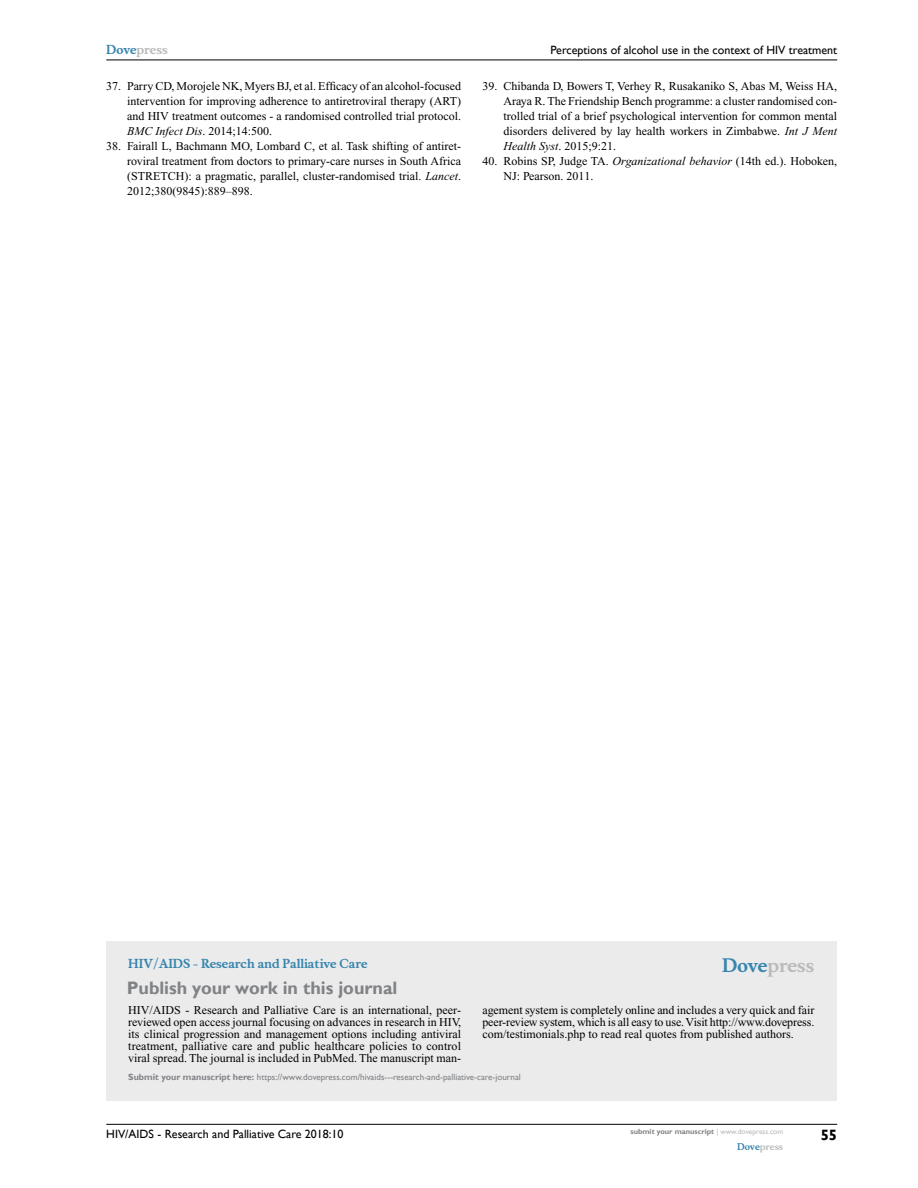
<style>
.page{position:relative;width:918px;height:1188px;background:#fff}
.page>*{position:absolute;margin:0;border:0;box-sizing:border-box;transform-origin:0 0}
.t1{font:700 18px "Gill Sans";color:#808285}
.t2{font:700 18px "Musee";color:#b8babc}
.t3{font:700 15px "Gill Sans";color:#000}
.t4{font:12px/15px "Times New Roman";color:#000;text-align:justify}
.t5{font:12px "Gill Sans";color:#000}
.t6{font:700 12px "Musee";color:#3785ad}
.t7{font:700 12px "Musee";color:#b8babc}
.t8{font:9px "Gill Sans";color:#808285}
.t9{font:700 9px "Musee";color:#b8babc}
.t10{font:700 7.5px "Gill Sans";color:#808285}
.s1{color:#3785ad}
.s2{font-style:italic}
.s3{font-weight:700}
.s4{font-weight:400;color:#b8babc}
</style>
<div class="page">
<div style="left:106px;top:941px;width:731px;height:159px;background:#ebebec"></div>
<hr style="left:106px;top:1124px;width:731px;height:1px;background:#000">
<hr style="left:106px;top:60px;width:731px;height:1px;background:#000">
<p class="t7" style="left:106px;top:43px;width:63px"><span class="s1">Dove</span>press</p>
<p class="t4" style="left:127px;top:79px;width:335px;text-indent:-21px">37. Parry CD, Morojele NK, Myers BJ, et al. Efficacy of an alcohol-focused intervention for improving adherence to antiretroviral therapy (ART) and HIV treatment outcomes - a randomised controlled trial protocol.<br><span class="s2">BMC Infect Dis</span>. 2014;14:500.</p>
<p class="t4" style="left:127px;top:139px;width:335px;text-indent:-21px">38. Fairall L, Bachmann MO, Lombard C, et al. Task shifting of antiret&shy;roviral treatment from doctors to primary-care nurses in South Africa (STRETCH): a pragmatic, parallel, cluster-randomised trial. <span class="s2">Lancet</span>.<br>2012;380(9845):889–898.</p>
<p class="t5" style="left:550px;top:43px;width:288px">Perceptions of alcohol use in the context of HIV treatment</p>
<p class="t4" style="left:503px;top:79px;width:335px;text-indent:-21px">39. Chibanda D, Bowers T, Verhey R, Rusakaniko S, Abas M, Weiss HA, Araya R. The Friendship Bench programme: a cluster randomised con&shy;trolled trial of a brief psychological intervention for common mental disorders delivered by lay health workers in Zimbabwe. <span class="s2">Int J Ment Health Syst</span>. 2015;9:21.</p>
<p class="t4" style="left:503px;top:154px;width:335px;text-indent:-21px">40. Robins SP, Judge TA. <span class="s2">Organizational behavior</span> (14th ed.). Hoboken,<br>NJ: Pearson. 2011.</p>
<p class="t6" style="left:128px;top:956px;width:241px">HIV/AIDS - Research and Palliative Care</p>
<h1 class="t1" style="left:127px;top:977px;width:272px">Publish your work in this journal</h1>
<h1 class="t2" style="left:722px;top:955px;width:94px"><span class="s1">Dove</span>press</h1>
<p class="t4" style="left:128px;top:1004px;width:334px;line-height:12px">HIV/AIDS - Research and Palliative Care is an international, peer&shy;reviewed open access journal focusing on advances in research in HIV, its clinical progression and management options including antiviral treatment, palliative care and public healthcare policies to control viral spread. The journal is included in PubMed. The manuscript man-</p>
<p class="t4" style="left:482px;top:1004px;width:334px;line-height:12px">agement system is completely online and includes a very quick and fair peer-review system, which is all easy to use. Visit http://www.dovepress. com/testimonials.php to read real quotes from published authors.</p>
<p class="t8" style="left:128px;top:1072px;width:394px"><span class="s3">Submit your manuscript here:</span> https://www.dovepress.com/hivaids---research-and-palliative-care-journal</p>
<p class="t5" style="left:106px;top:1127px;width:239px">HIV/AIDS - Research and Palliative Care 2018:10</p>
<p class="t10" style="left:631px;top:1127px;width:154px">submit your manuscript <span class="s4">| www.dovepress.com</span></p>
<p class="t9" style="left:737px;top:1141px;width:48px"><span class="s1">Dove</span>press</p>
<p class="t3" style="left:821px;top:1126px;width:18px">55</p>
</div>
